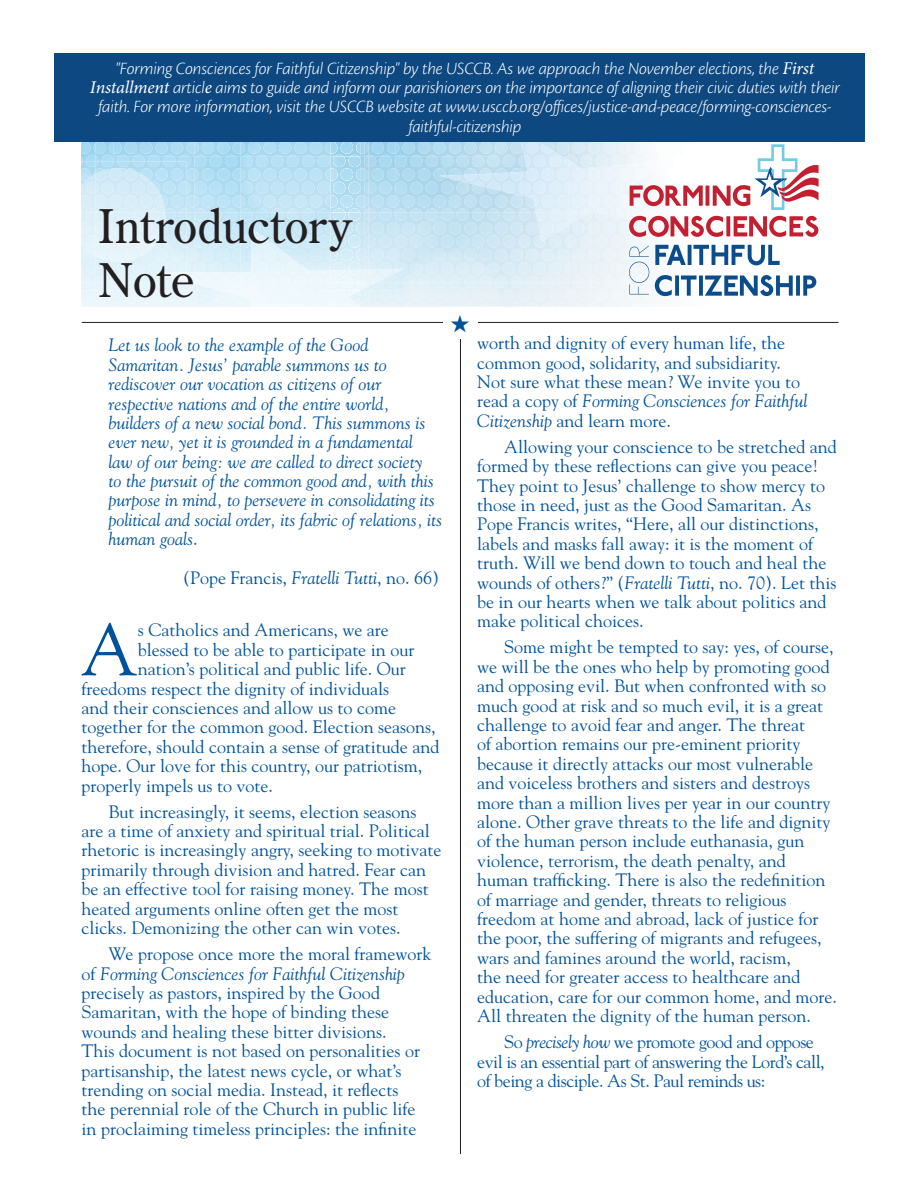
<style>
.page{position:relative;width:918px;height:1188px;background:#fff}
.page>*{position:absolute;margin:0;border:0;box-sizing:border-box;transform-origin:0 0}
.t1{font:73.05px "Goudy Std";color:#01529a}
.t2{font:46.2px/54.4px "Century Old Style Std";letter-spacing:-.005em;color:#231f20}
.t3{font:17.85px/19.4px "Goudy Std";color:#01529a}
.t4{font:italic 17.85px/19.4px "Goudy Std";color:#01529a}
.t5{font:italic 300 17.85px/19.4px "Cronos Pro";letter-spacing:-.01em;color:#fff;text-align:center}
.t6{font:17.85px/19.4px "Goudy Std";letter-spacing:-.025em;color:#01529a}
.s1{font-family:"Minion Pro";font-weight:400}
.s2{font-style:normal}
.s3{font-style:italic}
</style>
<div class="page">
<hr style="left:460px;top:326px;width:1px;height:828px;background:#231f20">
<hr style="left:82px;top:322px;width:757px;height:1px;background:#231f20">
<div style="left:443px;top:314px;width:34px;height:25px;background:#fff"></div>
<img style="left:198px;top:290px;width:162px;height:17px">
<img style="left:106px;top:290px;width:2px;height:17px">
<img style="left:331px;top:213px;width:29px;height:57px">
<img style="left:331px;top:156px;width:29px;height:57px">
<img style="left:240px;top:213px;width:22px;height:15px">
<img style="left:262px;top:213px;width:69px;height:23px">
<img style="left:240px;top:156px;width:91px;height:57px">
<img style="left:186px;top:213px;width:54px;height:59px">
<img style="left:195px;top:156px;width:45px;height:57px">
<img style="left:95px;top:142px;width:100px;height:71px">
<img style="left:81px;top:142px;width:14px;height:20px">
<img style="left:165px;top:213px;width:21px;height:22px">
<img style="left:95px;top:162px;width:91px;height:51px">
<img style="left:81px;top:162px;width:14px;height:82px">
<img style="left:95px;top:238px;width:91px;height:52px">
<img style="left:81px;top:244px;width:14px;height:27px">
<svg style="left:81px;top:271px;width:17px;height:20px"></svg>
<img style="left:161px;top:213px;width:4px;height:21px">
<img style="left:95px;top:168px;width:70px;height:45px">
<svg style="left:81px;top:173px;width:14px;height:13px"></svg>
<img style="left:95px;top:213px;width:66px;height:49px">
<div style="left:95px;top:213px;width:65px;height:48px;background:#e3f3f9"></div>
<img style="left:95px;top:180px;width:41px;height:2px">
<img style="left:95px;top:182px;width:45px;height:31px">
<img style="left:331px;top:142px;width:29px;height:14px">
<img style="left:195px;top:142px;width:136px;height:14px">
<img style="left:113px;top:142px;width:82px;height:14px">
<div style="left:240px;top:290px;width:91px;height:17px;background:#f0f9fd"></div>
<img style="left:219px;top:290px;width:21px;height:6px">
<img style="left:331px;top:270px;width:29px;height:20px">
<img style="left:240px;top:228px;width:22px;height:62px">
<img style="left:262px;top:236px;width:69px;height:54px">
<svg style="left:185px;top:272px;width:13px;height:35px"></svg>
<img style="left:156px;top:272px;width:30px;height:9px">
<img style="left:396px;top:213px;width:126px;height:22px">
<img style="left:396px;top:235px;width:126px;height:47px">
<img style="left:522px;top:213px;width:47px;height:94px">
<img style="left:396px;top:142px;width:173px;height:71px">
<img style="left:396px;top:168px;width:126px;height:45px">
<img style="left:522px;top:196px;width:14px;height:1px">
<img style="left:522px;top:197px;width:14px;height:16px">
<img style="left:522px;top:146px;width:6px;height:26px">
<img style="left:535px;top:142px;width:2px;height:16px">
<img style="left:537px;top:142px;width:32px;height:18px">
<img style="left:396px;top:142px;width:100px;height:14px">
<img style="left:370px;top:142px;width:26px;height:140px">
<img style="left:365px;top:213px;width:31px;height:57px">
<img style="left:369px;top:221px;width:1px;height:41px">
<img style="left:365px;top:218px;width:4px;height:47px">
<img style="left:360px;top:213px;width:5px;height:57px">
<img style="left:369px;top:156px;width:27px;height:57px">
<img style="left:369px;top:167px;width:1px;height:42px">
<img style="left:360px;top:156px;width:9px;height:57px">
<svg style="left:360px;top:142px;width:10px;height:14px"></svg>
<svg style="left:383px;top:269px;width:21px;height:13px"></svg>
<img style="left:536px;top:213px;width:33px;height:29px">
<img style="left:445px;top:193px;width:77px;height:3px">
<img style="left:439px;top:172px;width:83px;height:21px">
<svg style="left:360px;top:270px;width:17px;height:37px"></svg>
<svg style="left:569px;top:142px;width:250px;height:165px"></svg>
<div style="left:54px;top:54px;width:810px;height:88px;background:#0d4881"></div>
<p class="t5" style="left:90px;top:60px;width:752px">"Forming Consciences for Faithful Citizenship" by the USCCB. As we approach the November elections, the <span class="s1">First Installment</span> articl<span class="s1">e</span> aim<span class="s1">s</span> to guide and inform our parishioners on the importance of aligning their civic duties with their faith. For more information, visit the USCCB website at www.usccb.org/offices/justice-and-peace/forming-consciences&shy;faithful-citizenship</p>
<h2 class="t2" style="left:98px;top:200px;width:256px">Introductory<br>Note</h2>
<p class="t4" style="left:109px;top:337px;width:335px">Let us look to the example of the Good Samaritan. Jesus’ parable summons us to rediscover our vocation as citizens of our respective nations and of the entire world, builders of a new social bond. This summons is ever new, yet it is grounded in a fundamental<br>law of our being: we are called to direct society<br>to the pursuit of the common good and, with this purpose in mind, to persevere in consolidating its political and social order, its fabric of relations, its human goals<span class="s2">.</span></p>
<p class="t3" style="left:183px;top:570px;width:257px">(Pope Francis, <span class="s3">Fratelli Tutti</span>, no. 66)</p>
<h1 class="t1" style="left:81px;top:618px;width:59px">A</h1>
<p class="t3" style="left:138px;top:622px;width:252px">s Catholics and Americans, we are</p>
<p class="t3" style="left:138px;top:641px;width:278px">blessed to be able to participate in our</p>
<p class="t3" style="left:138px;top:661px;width:270px">nation’s political and public life. Our</p>
<p class="t3" style="left:82px;top:680px;width:309px">freedoms respect the dignity of individuals</p>
<p class="t3" style="left:82px;top:699px;width:316px">and their consciences and allow us to come</p>
<p class="t3" style="left:82px;top:719px;width:356px">together for the common good. Election seasons,</p>
<p class="t3" style="left:82px;top:738px;width:359px">therefore, should contain a sense of gratitude and</p>
<p class="t3" style="left:82px;top:758px;width:342px">hope. Our love for this country, our patriotism,</p>
<p class="t3" style="left:82px;top:777px;width:193px">properly impels us to vote.</p>
<p class="t3" style="left:82px;top:803px;width:362px;text-indent:27px">But increasingly, it seems, election seasons are a time of anxiety and spiritual trial. Political rhetoric is increasingly angry, seeking to motivate primarily through division and hatred. Fear can be an effective tool for raising money. The most heated arguments online often get the most clicks. Demonizing the other can win votes.</p>
<p class="t3" style="left:82px;top:946px;width:351px;text-indent:27px">We propose once more the moral framework of <span class="s3">Forming Consciences for Faithful Citizenship </span>precisely as pastors, inspired by the Good Samaritan, with the hope of binding these wounds and healing these bitter divisions.<br>This document is not based on personalities or partisanship, the latest news cycle, or what’s trending on social media. Instead, it reflects<br>the perennial role of the Church in public life in proclaiming timeless principles: the infinite</p>
<p class="t3" style="left:477px;top:335px;width:332px">worth and dignity of every human life, the common good, solidarity, and subsidiarity.<br>Not sure what these mean? We invite you to read a copy of <span class="s3">Forming Consciences for Faithful Citizenship</span> and learn more.</p>
<p class="t3" style="left:477px;top:438px;width:361px;text-indent:27px">Allowing your conscience to be stretched and formed by these reflections can give you peace!<br>They point to Jesus’ challenge to show mercy to those in need, just as the Good Samaritan. As Pope Francis writes, “Here, all our distinctions, labels and masks fall away: it is the moment of truth. Will we bend down to touch and heal the wounds of others?” (<span class="s3">Fratelli Tutti</span>, no. 70). Let this be in our hearts when we talk about politics and make political choices.</p>
<p class="t3" style="left:477px;top:639px;width:361px;text-indent:27px">Some might be tempted to say: yes, of course, we will be the ones who help by promoting good and opposing evil. But when confronted with so much good at risk and so much evil, it is a great challenge to avoid fear and anger. The threat<br>of abortion remains our pre-eminent priority because it directly attacks our most vulnerable and voiceless brothers and sisters and destroys more than a million lives per year in our country alone. Other grave threats to the life and dignity of the human person include euthanasia, gun violence, terrorism, the death penalty, and human trafficking. There is also the redefinition of marriage and gender, threats to religious freedom at home and abroad, lack of justice for the poor, the suffering of migrants and refugees, wars and famines around the world, racism,<br>the need for greater access to healthcare and education, care for our common home, and more.<br>All threaten the dignity of the human person.</p>
<p class="t6" style="left:477px;top:1034px;width:349px;text-indent:27px">So <span class="s3">precisely how</span> we promote good and oppose evil is an essential part of answering the Lord’s call, of being a disciple. As St. Paul reminds us:</p>
</div>
